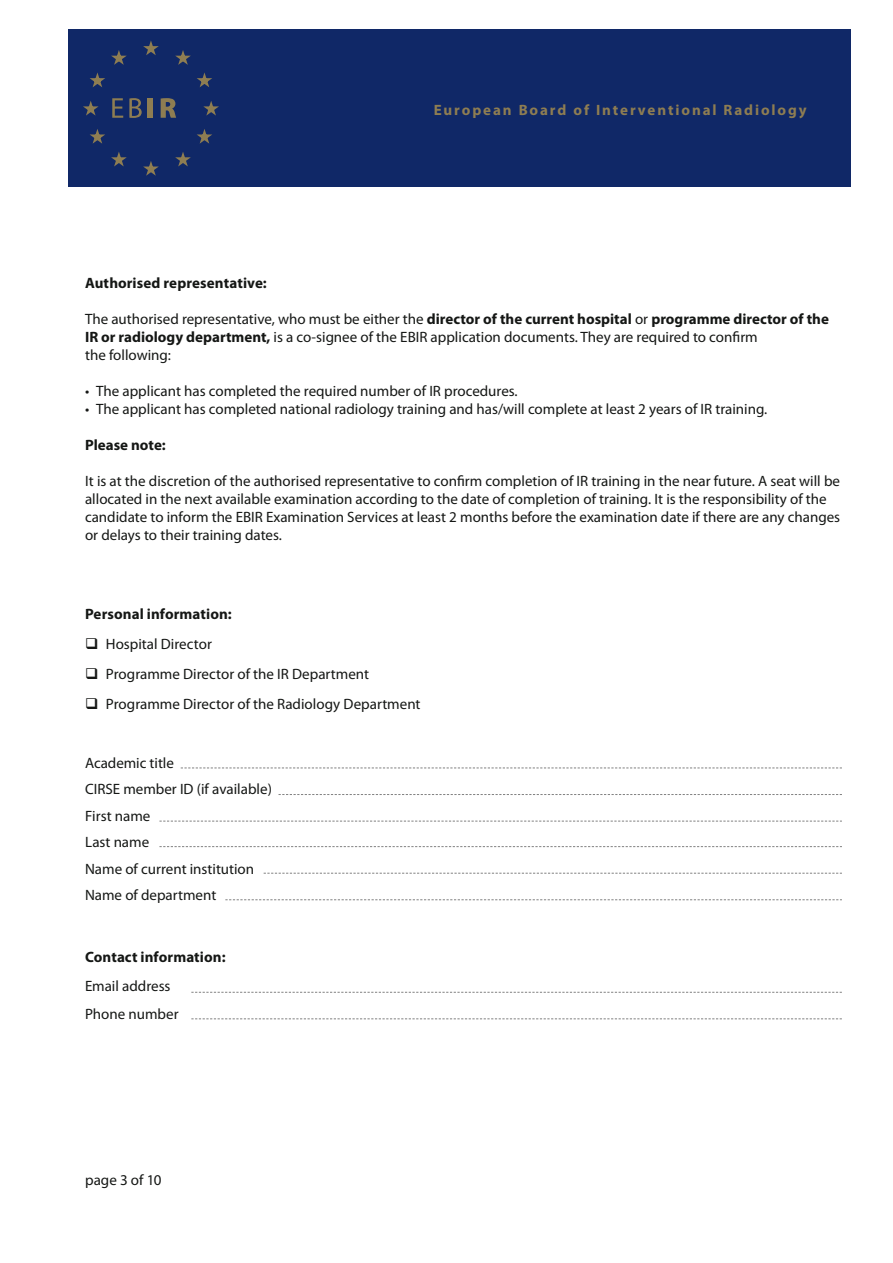
<style>
.page{position:relative;width:893px;height:1263px;background:#fff}
.page>*{position:absolute;margin:0;border:0;box-sizing:border-box;transform-origin:0 0}
.t1{font:15px/18px "Myriad Pro";color:#151715}
.t2{font:700 15px "Myriad Pro";letter-spacing:.005em;color:#151715}
.t3{font:700 15px "Myriad Pro";letter-spacing:.125em;color:#8e7d52}
.s1{font-weight:700}
</style>
<div class="page">
<svg style="left:181px;top:767px;width:661px;height:1px"></svg>
<svg style="left:159px;top:821px;width:683px;height:1px"></svg>
<svg style="left:159px;top:846px;width:683px;height:1px"></svg>
<svg style="left:264px;top:873px;width:578px;height:1px"></svg>
<svg style="left:225px;top:899px;width:617px;height:1px"></svg>
<svg style="left:279px;top:794px;width:563px;height:1px"></svg>
<svg style="left:191px;top:992px;width:651px;height:1px"></svg>
<svg style="left:191px;top:1018px;width:651px;height:1px"></svg>
<div style="left:68px;top:30px;width:782px;height:157px;background:#102867"></div>
<svg style="left:197px;top:72px;width:15px;height:15px"></svg>
<svg style="left:175px;top:50px;width:16px;height:15px"></svg>
<svg style="left:143px;top:41px;width:16px;height:14px"></svg>
<svg style="left:111px;top:50px;width:16px;height:15px"></svg>
<svg style="left:90px;top:72px;width:15px;height:15px"></svg>
<svg style="left:83px;top:101px;width:16px;height:15px"></svg>
<svg style="left:90px;top:129px;width:15px;height:15px"></svg>
<svg style="left:111px;top:152px;width:16px;height:14px"></svg>
<svg style="left:143px;top:161px;width:16px;height:15px"></svg>
<svg style="left:175px;top:152px;width:16px;height:14px"></svg>
<svg style="left:203px;top:101px;width:16px;height:15px"></svg>
<svg style="left:197px;top:129px;width:15px;height:15px"></svg>
<svg style="left:112px;top:98px;width:11px;height:20px"></svg>
<svg style="left:129px;top:98px;width:13px;height:20px"></svg>
<div style="left:148px;top:98px;width:5px;height:20px;background:#8e7d52"></div>
<svg style="left:161px;top:98px;width:15px;height:20px"></svg>
<p class="t3" style="left:434px;top:102px;width:375px">European Board of Interventional Radiology</p>
<p class="t2" style="left:85px;top:274px;width:183px">Authorised representative:</p>
<p class="t1" style="left:85px;top:310px;width:745px">The authorised representative, who must be either the <span class="s1">director of the current hospital</span> or <span class="s1">programme director of the<br>IR or radiology department,</span> is a co-signee of the EBIR application documents. They are required to confirm<br>the following:</p>
<p class="t1" style="left:85px;top:382px;width:434px">• The applicant has completed the required number of IR procedures.</p>
<p class="t1" style="left:85px;top:400px;width:684px">• The applicant has completed national radiology training and has/will complete at least 2 years of IR training.</p>
<p class="t2" style="left:85px;top:436px;width:82px">Please note:</p>
<p class="t1" style="left:85px;top:472px;width:757px">It is at the discretion of the authorised representative to confirm completion of IR training in the near future. A seat will be allocated in the next available examination according to the date of completion of training. It is the responsibility of the candidate to inform the EBIR Examination Services at least 2 months before the examination date if there are any changes or delays to their training dates.</p>
<p class="t2" style="left:85px;top:606px;width:148px">Personal information:</p>
<p class="t1" style="left:85px;top:636px;width:128px">❑ Hospital Director</p>
<p class="t1" style="left:85px;top:665px;width:286px">❑ Programme Director of the IR Department</p>
<p class="t1" style="left:85px;top:695px;width:337px">❑ Programme Director of the Radiology Department</p>
<p class="t1" style="left:85px;top:750px;width:188px;line-height:26.5px">Academic title<br>CIRSE member ID (if available)<br>First name<br>Last name<br>Name of current institution<br>Name of department</p>
<p class="t2" style="left:85px;top:949px;width:142px">Contact information:</p>
<p class="t1" style="left:85px;top:972px;width:95px;line-height:28.2px">Email address<br>Phone number</p>
<p class="t1" style="left:85px;top:1171px;width:78px">page 3 of 10</p>
</div>
